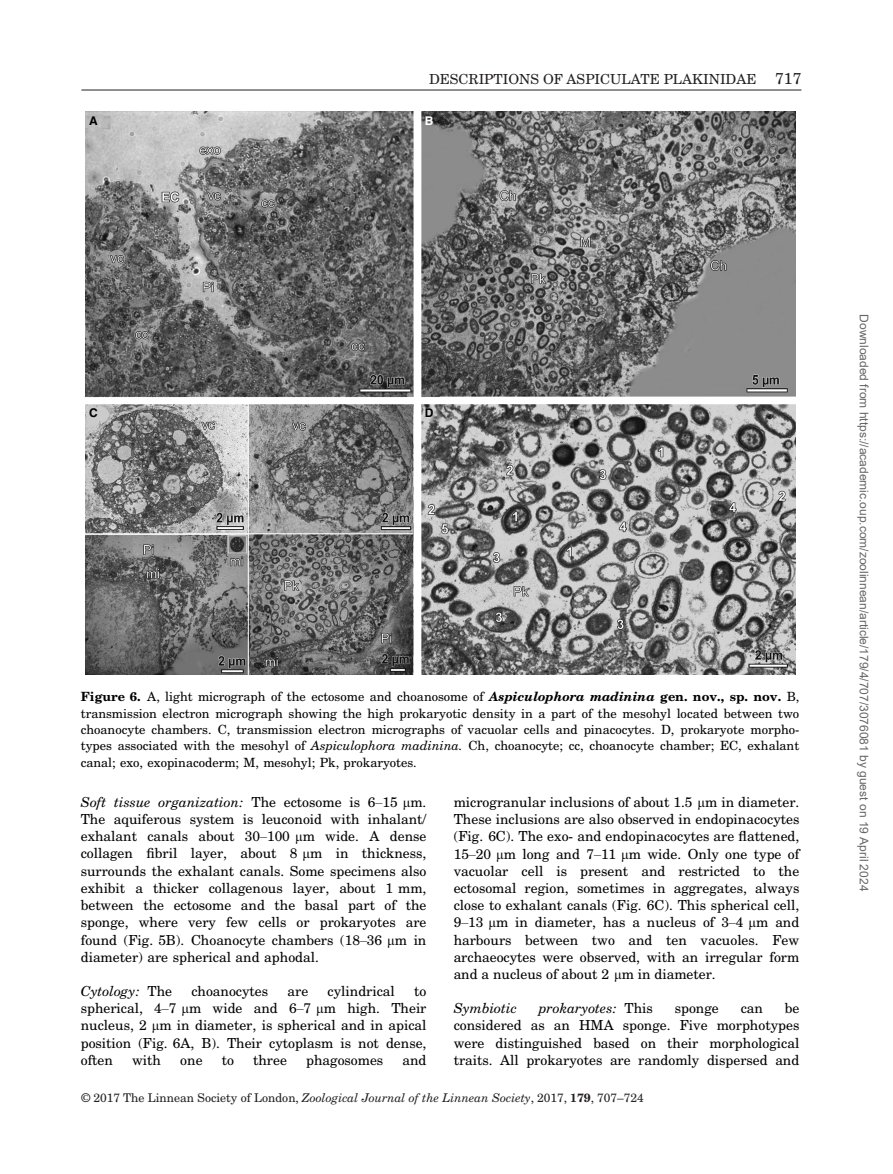
<style>
.page{position:relative;width:893px;height:1174px;background:#fff}
.page>*{position:absolute;margin:0;border:0;box-sizing:border-box;transform-origin:0 0}
.t1{font:13.8px/17.2px "Adv PSNCS R";color:#000;text-align:justify}
.t2{font:13.8px "Adv PSNCS I";color:#000}
.t3{font:13.8px "New Century Schlbk";color:#231f20}
.t4{font:12.75px/16.5px "Adv PSNCS R";color:#000;text-align:justify}
.t5{font:12px "Arial";color:#666}
.t6{font:12px "Adv PSNCS I";color:#000}
.t7{font:italic 12px "New Century Schlbk";color:#231f20}
.t8{font:700 12px "Helvetica";color:#000}
.t9{font:12px "New Century Schlbk";color:#231f20}
.t10{font:700 12px "Helvetica";color:#fff}
.s1{font-size:15.75px}
.s2{font-family:"Adv PSNCS B"}
.s3{font-family:"Adv PSNCS BI"}
.s4{font-family:"Adv PSNCS I"}
.s5{font-family:"Adv PSNCS R"}
.s6{font-family:"Adv T Tec 369687"}
.s7{font-family:"Adv PSMP13"}
.s8{font-style:normal}
.s9{font-weight:700;font-style:normal}
</style>
<div class="page">
<hr style="left:81px;top:90px;width:720px;height:1px;background:#231f20">
<img style="left:85px;top:112px;width:710px;height:562px">
<p class="t8" style="left:89px;top:113px;width:10px">A</p>
<p class="t1" style="left:437px;top:70px;width:364px">DESCRIPTIONS OF ASPICULATE PLAKINIDAE <span class="s1">11</span></p>
<p class="t3" style="left:429px;top:70px;width:374px">DESCRIPTIONS OF ASPICULATE PLAKINIDAE <span class="s1">717</span></p>
<p class="t10" style="left:425px;top:113px;width:10px">B</p>
<p class="t8" style="left:89px;top:405px;width:10px">C</p>
<p class="t8" style="left:425px;top:405px;width:10px">D</p>
<p class="t4" style="left:81px;top:689px;width:720px"><span class="s2">Figure 6.</span> A, light micrograph of the ectosome and choanosome of <span class="s3">Aspiculophora madinina</span> <span class="s2">gen. nov., sp. nov.</span> B, transmission electron micrograph showing the high prokaryotic density in a part of the mesohyl located between two choanocyte chambers. C, transmission electron micrographs of vacuolar cells and pinacocytes. D, prokaryote morpho&shy;types associated with the mesohyl of <span class="s4">Aspiculophora madinina.</span> Ch, choanocyte; cc, choanocyte chamber; EC, exhalant canal; exo, exopinacoderm; M, mesohyl; Pk, prokaryotes.</p>
<p class="t2" style="left:81px;top:796px;width:347px">Soft tissue organization: <span class="s5">The ectosome is 6</span><span class="s6">–</span><span class="s5">15</span> <span class="s7">l</span><span class="s5">m.</span></p>
<p class="t1" style="left:81px;top:811px;width:347px">The aquiferous system is leuconoid with inhalant/ exhalant canals about 30<span class="s6">–</span>100 <span class="s7">l</span>m wide. A dense collagen fibril layer, about 8 <span class="s7">l</span>m in thickness, surrounds the exhalant canals. Some specimens also exhibit a thicker collagenous layer, about 1 mm, between the ectosome and the basal part of the sponge, where very few cells or prokaryotes are found (Fig. 5B). Choanocyte chambers (18<span class="s6">–</span>36 <span class="s7">l</span>m in diameter) are spherical and aphodal.</p>
<p class="t2" style="left:81px;top:985px;width:93px">Cytology: <span class="s5">The</span></p>
<p class="t1" style="left:191px;top:983px;width:78px">choanocytes</p>
<p class="t1" style="left:288px;top:983px;width:22px">are</p>
<p class="t1" style="left:328px;top:983px;width:69px">cylindrical</p>
<p class="t1" style="left:81px;top:983px;width:347px;text-indent:333px">to spherical, 4<span class="s6">–</span>7 <span class="s7">l</span>m wide and 6<span class="s6">–</span>7 <span class="s7">l</span>m high. Their nucleus, 2 <span class="s7">l</span>m in diameter, is spherical and in apical position (Fig. 6A, B). Their cytoplasm is not dense, often</p>
<p class="t1" style="left:132px;top:1052px;width:30px">with</p>
<p class="t1" style="left:180px;top:1052px;width:24px">one</p>
<p class="t1" style="left:222px;top:1052px;width:14px">to</p>
<p class="t1" style="left:253px;top:1052px;width:35px">three</p>
<p class="t1" style="left:306px;top:1052px;width:79px">phagosomes</p>
<p class="t1" style="left:402px;top:1052px;width:26px">and</p>
<p class="t1" style="left:454px;top:794px;width:347px">microgranular inclusions of about 1.5 <span class="s7">l</span>m in diameter.<br>These inclusions are also observed in endopinacocytes (Fig. 6C). The exo- and endopinacocytes are flattened, 15<span class="s6">–</span>20 <span class="s7">l</span>m long and 7<span class="s6">–</span>11 <span class="s7">l</span>m wide. Only one type of vacuolar cell is present and restricted to the ectosomal region, sometimes in aggregates, always close to exhalant canals (Fig. 6C). This spherical cell, 9<span class="s6">–</span>13 <span class="s7">l</span>m in diameter, has a nucleus of 3<span class="s6">–</span>4 <span class="s7">l</span>m and harbours between two and ten vacuoles. Few archaeocytes were observed, with an irregular form and a nucleus of about 2 <span class="s7">l</span>m in diameter.</p>
<p class="t2" style="left:454px;top:1002px;width:65px">Symbiotic</p>
<p class="t2" style="left:539px;top:1002px;width:116px">prokaryotes: <span class="s5">This</span></p>
<p class="t1" style="left:675px;top:1000px;width:46px">sponge</p>
<p class="t1" style="left:741px;top:1000px;width:24px">can</p>
<p class="t1" style="left:454px;top:1000px;width:347px;text-indent:331px">be considered as an HMA sponge. Five morphotypes were distinguished based on their morphological traits. All prokaryotes are randomly dispersed and</p>
<p class="t6" style="left:81px;top:1091px;width:492px"><span class="s6">©</span> <span class="s5">2016 The Linnean Society of London,</span> Zoological Journal of the Linnean Society<span class="s5">, 2016</span></p>
<p class="t9" style="left:114px;top:1090px;width:8px">7</p>
<p class="t7" style="left:198px;top:1090px;width:448px"><span class="s8">Society of London,</span> Zoological Journal of the Lin ean Society<span class="s8">, 2017,</span> <span class="s9">179</span><span class="s8">, 707–724</span></p>
<p class="t5" style="left:868px;top:314px;width:578px;rotate:90deg">Downloaded from https://academic.oup.com/zoolinnean/article/179/4/707/3076081 by guest on 19 April 2024</p>
</div>
